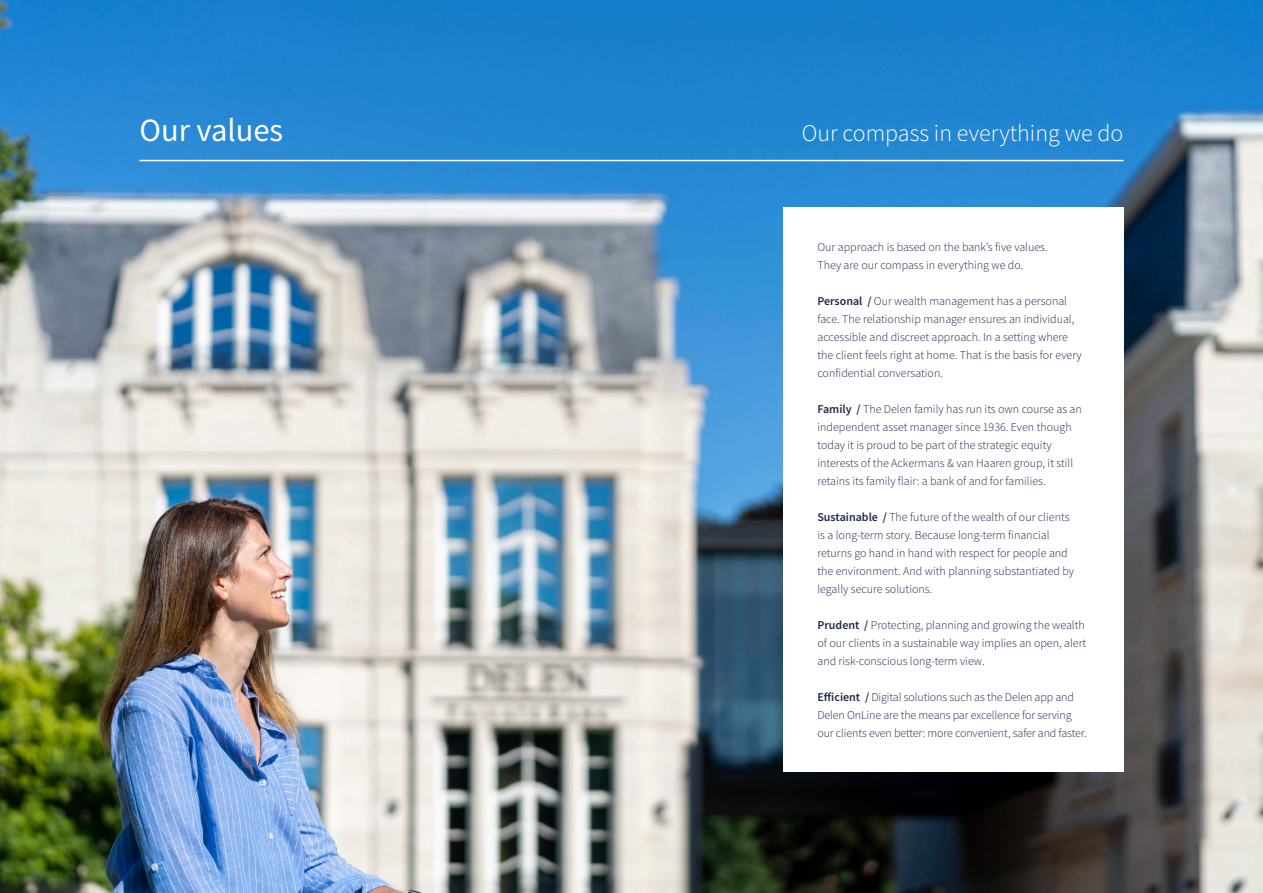
<style>
.page{position:relative;width:1263px;height:893px;background:#fff}
.page>*{position:absolute;margin:0;border:0;box-sizing:border-box;transform-origin:0 0}
.t1{font:32.55px "Source Sans Pro";color:#fff}
.t2{font:300 24px "Source Sans Pro";color:#fff}
.t3{font:300 12px/18px "Source Sans Pro";color:#1e274a}
.t4{font:300 10.5px "Source Sans Pro";color:#353d5c}
.s1{font-weight:600}
</style>
<div class="page">
<img style="left:0;top:0;width:1263px;height:893px">
<hr style="left:140px;top:160px;width:983px;height:1px;background:#fff">
<div style="left:783px;top:207px;width:340px;height:564px;background:#fff"></div>
<h1 class="t1" style="left:140px;top:109px;width:145px">Our values</h1>
<h2 class="t2" style="left:802px;top:118px;width:323px">Our compass in everything we do</h2>
<p class="t4" style="left:140px;top:825px;width:12px">18</p>
<p class="t3" style="left:817px;top:238px;width:232px">Our approach is based on the bank’s five values.<br>They are our compass in everything we do.</p>
<p class="t3" style="left:817px;top:292px;width:266px"><span class="s1">Personal /</span> Our wealth management has a personal face. The relationship manager ensures an individual, accessible and discreet approach. In a setting where the client feels right at home. That is the basis for every confidential conversation.</p>
<p class="t3" style="left:817px;top:400px;width:266px"><span class="s1">Family /</span> The Delen family has run its own course as an independent asset manager since 1936. Even though today it is proud to be part of the strategic equity interests of the Ackermans &amp; van Haaren group, it still retains its family flair: a bank of and for families.</p>
<p class="t3" style="left:817px;top:508px;width:258px"><span class="s1">Sustainable /</span> The future of the wealth of our clients is a long-term story. Because long-term financial returns go hand in hand with respect for people and the environment. And with planning substantiated by legally secure solutions.</p>
<p class="t3" style="left:817px;top:616px;width:270px;text-align:justify"><span class="s1">Prudent /</span> Protecting, planning and growing the wealth of our clients in a sustainable way implies an open, alert and risk-conscious long-term view.</p>
<p class="t3" style="left:817px;top:688px;width:271px"><span class="s1">Efficient /</span> Digital solutions such as the Delen app and<br>Delen OnLine are the means par excellence for serving our clients even better: more convenient, safer and faster.</p>
</div>
